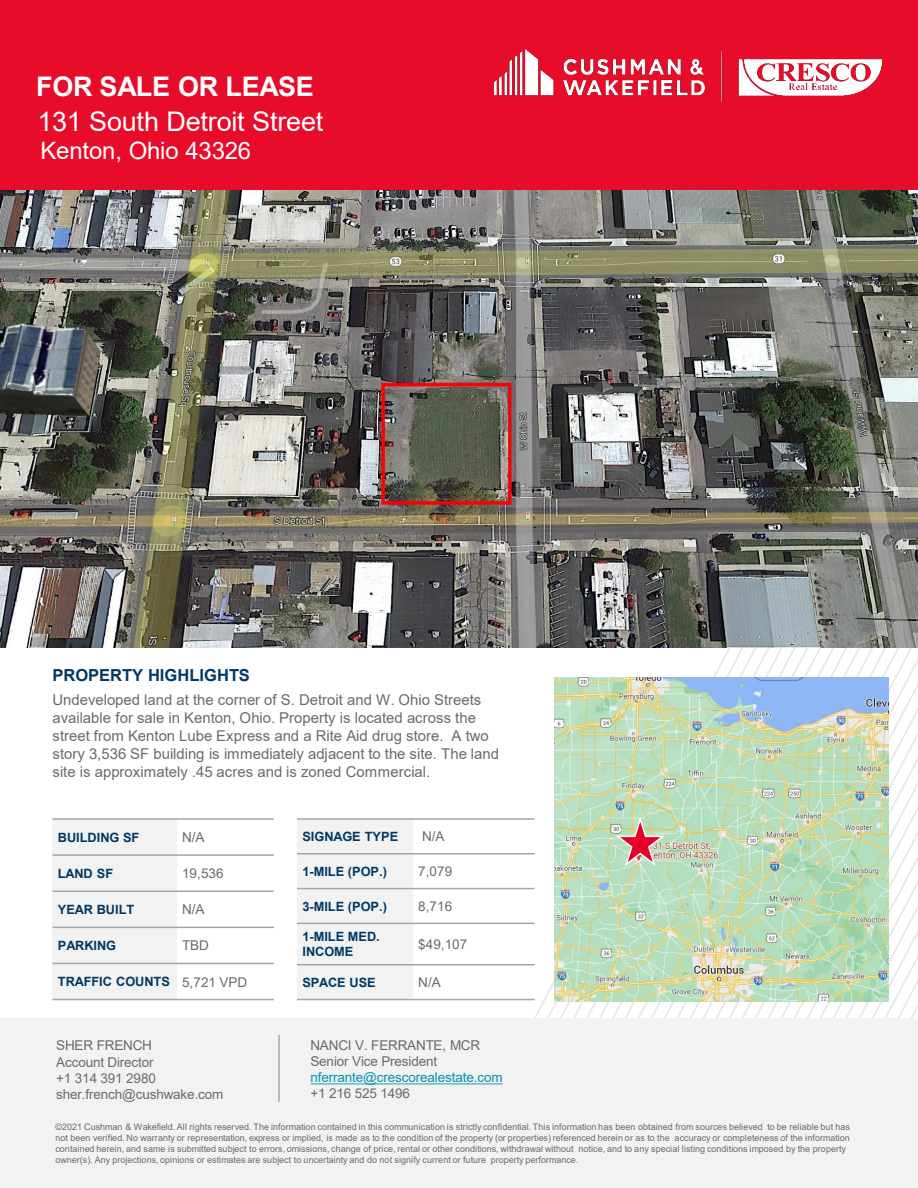
<style>
.page{position:relative;width:918px;height:1188px;background:#fff}
.page>*{position:absolute;margin:0;border:0;box-sizing:border-box;transform-origin:0 0}
.t1{font:27px "Arial";letter-spacing:-.01em;color:#fff}
.t2{font:700 27px "Arial";letter-spacing:-.005em;color:#fff}
.t3{font:24px "Arial";letter-spacing:-.005em;color:#fff}
.t4{font:700 16.5px "Arial";letter-spacing:-.005em;color:#003865}
.t5{font:15px/18px "Arial";color:#696b6b}
.t6{font:13.5px/16.2px "Arial";letter-spacing:-.01em;color:#666b6b}
.t7{font:13.5px "Arial";letter-spacing:.005em;color:#696b6b}
.t8{font:13.5px "Arial";letter-spacing:-.01em;color:#0093b2}
.t9{font:700 12.75px/15.3px "Arial";letter-spacing:-.005em;color:#003865}
.t10{font:9px/10.8px "Arial";letter-spacing:.005em;color:#666b6b}
</style>
<div class="page">
<svg style="left:727px;top:562px;width:191px;height:456px"></svg>
<svg style="left:805px;top:711px;width:113px;height:307px"></svg>
<div style="left:0;top:1018px;width:918px;height:170px;background:#f2f2f2"></div>
<div style="left:0;top:0;width:917px;height:192px;background:#e70c2a"></div>
<hr style="left:279px;top:1035px;width:1px;height:67px;background:#7f7f7f">
<img style="left:495px;top:50px;width:386px;height:52px">
<div style="left:52px;top:819px;width:125px;height:36px;background:#f2f2f2"></div>
<div style="left:52px;top:855px;width:125px;height:36px;background:#f2f2f2"></div>
<div style="left:52px;top:891px;width:125px;height:36px;background:#f2f2f2"></div>
<div style="left:52px;top:927px;width:125px;height:36px;background:#f2f2f2"></div>
<div style="left:52px;top:963px;width:125px;height:37px;background:#f2f2f2"></div>
<hr style="left:52px;top:854px;width:222px;height:2px;background:#a6a6a6">
<hr style="left:52px;top:890px;width:222px;height:2px;background:#a6a6a6">
<hr style="left:52px;top:927px;width:222px;height:1px;background:#a6a6a6">
<hr style="left:52px;top:963px;width:222px;height:1px;background:#a6a6a6">
<hr style="left:52px;top:818px;width:222px;height:2px;background:#a6a6a6">
<hr style="left:52px;top:999px;width:222px;height:1px;background:#a6a6a6">
<div style="left:297px;top:819px;width:116px;height:35px;background:#f2f2f2"></div>
<div style="left:297px;top:854px;width:116px;height:35px;background:#f2f2f2"></div>
<div style="left:297px;top:889px;width:116px;height:34px;background:#f2f2f2"></div>
<div style="left:297px;top:923px;width:116px;height:42px;background:#f2f2f2"></div>
<div style="left:297px;top:965px;width:116px;height:35px;background:#f2f2f2"></div>
<hr style="left:297px;top:853px;width:238px;height:2px;background:#a6a6a6">
<hr style="left:297px;top:888px;width:238px;height:1px;background:#a6a6a6">
<hr style="left:297px;top:923px;width:238px;height:1px;background:#a6a6a6">
<hr style="left:297px;top:964px;width:238px;height:2px;background:#a6a6a6">
<hr style="left:297px;top:818px;width:238px;height:2px;background:#a6a6a6">
<hr style="left:297px;top:999px;width:238px;height:1px;background:#a6a6a6">
<svg style="left:310px;top:1083px;width:192px;height:1px"></svg>
<img style="left:554px;top:678px;width:335px;height:324px">
<svg style="left:616px;top:814px;width:51px;height:54px;background:#ccb2a4"></svg>
<img style="left:0;top:191px;width:917px;height:457px">
<p class="t2" style="left:36px;top:68px;width:279px">FOR SALE OR LEASE</p>
<h1 class="t1" style="left:37px;top:103px;width:287px">131 South Detroit Street</h1>
<h1 class="t3" style="left:40px;top:134px;width:212px">Kenton, Ohio 43326</h1>
<p class="t4" style="left:52px;top:663px;width:199px">PROPERTY HIGHLIGHTS</p>
<p class="t5" style="left:52px;top:690px;width:448px">Undeveloped land at the corner of S. Detroit and W. Ohio Streets available for sale in Kenton, Ohio. Property is located across the street from Kenton Lube Express and a Rite Aid drug store. A two story 3,536 SF building is immediately adjacent to the site. The land site is approximately .45 acres and is zoned Commercial.</p>
<p class="t9" style="left:58px;top:830px;width:83px">BUILDING SF</p>
<p class="t7" style="left:182px;top:828px;width:24px">N/A</p>
<p class="t9" style="left:58px;top:866px;width:57px">LAND SF</p>
<p class="t7" style="left:182px;top:864px;width:43px">19,536</p>
<p class="t9" style="left:58px;top:902px;width:78px">YEAR BUILT</p>
<p class="t7" style="left:182px;top:900px;width:24px">N/A</p>
<p class="t9" style="left:58px;top:938px;width:60px">PARKING</p>
<p class="t7" style="left:182px;top:936px;width:28px">TBD</p>
<p class="t9" style="left:58px;top:974px;width:114px">TRAFFIC COUNTS</p>
<p class="t7" style="left:182px;top:972px;width:67px">5,721 VPD</p>
<h3 class="t6" style="left:56px;top:1037px;width:169px">SHER FRENCH<br>Account Director<br>+1 314 391 2980 sher.french@cushwake.com</h3>
<p class="t9" style="left:302px;top:829px;width:97px">SIGNAGE TYPE</p>
<p class="t7" style="left:422px;top:827px;width:24px">N/A</p>
<p class="t9" style="left:302px;top:864px;width:86px">1-MILE (POP.)</p>
<p class="t7" style="left:418px;top:862px;width:35px">7,079</p>
<p class="t9" style="left:302px;top:899px;width:86px">3-MILE (POP.)</p>
<p class="t7" style="left:418px;top:897px;width:35px">8,716</p>
<p class="t9" style="left:302px;top:929px;width:79px">1-MILE MED.<br>INCOME</p>
<p class="t7" style="left:418px;top:935px;width:51px">$49,107</p>
<p class="t9" style="left:302px;top:975px;width:75px">SPACE USE</p>
<p class="t7" style="left:418px;top:973px;width:24px">N/A</p>
<p class="t6" style="left:310px;top:1037px;width:171px">NANCI V. FERRANTE, MCR</p>
<p class="t6" style="left:310px;top:1053px;width:128px">Senior Vice President</p>
<p class="t8" style="left:310px;top:1068px;width:194px">nferrante@crescorealestate.com</p>
<p class="t6" style="left:310px;top:1085px;width:101px">+1 216 525 1496</p>
<p class="t10" style="left:55px;top:1122px;width:796px">©2021 Cushman &amp; Wakefield. All rights reserved. The information contained in this communication is strictly confidential. This information has been obtained from sources believed to be reliable but has not been verified. No warranty or representation, express or implied, is made as to the condition of the property (or properties) referenced herein or as to the accuracy or completeness of the information contained herein, and same is submitted subject to errors, omissions, change of price, rental or other conditions, withdrawal without notice, and to any special listing conditions imposed by the property owner(s). Any projections, opinions or estimates are subject to uncertainty and do not signify current or future property performance.</p>
</div>
